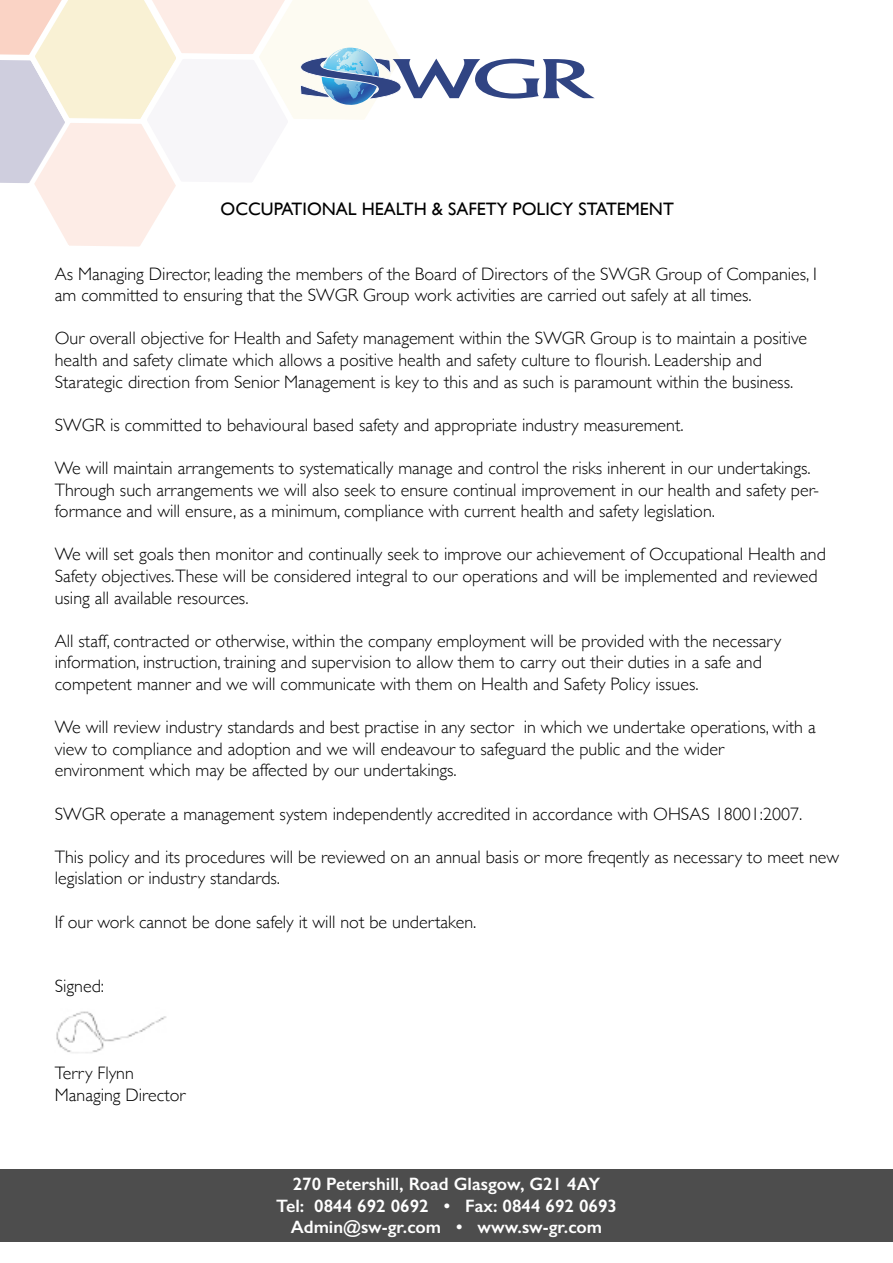
<style>
.page{position:relative;width:893px;height:1263px;background:#fff}
.page>*{position:absolute;margin:0;border:0;box-sizing:border-box;transform-origin:0 0}
.t1{font:300 18px/21.6px "Gill Sans";color:#000}
.t2{font:600 18px/21.6px "Gill Sans";color:#fff;text-align:center}
.t3{font:18px "Gill Sans";color:#000}
</style>
<div class="page">
<svg style="left:0;top:0;width:595px;height:247px"></svg>
<div style="left:0;top:1169px;width:893px;height:73px;background:#4d4d4d"></div>
<img style="left:56px;top:1011px;width:111px;height:42px">
<p class="t3" style="left:221px;top:198px;width:455px">OCCUPATIONAL HEALTH &amp; SAFETY POLICY STATEMENT</p>
<p class="t1" style="left:55px;top:262px;width:763px">As Managing Director, leading the members of the Board of Directors of the SWGR Group of Companies, I am committed to ensuring that the SWGR Group work activities are carried out safely at all times.</p>
<p class="t1" style="left:55px;top:327px;width:754px">Our overall objective for Health and Safety management within the SWGR Group is to maintain a positive health and safety climate which allows a positive health and safety culture to flourish. Leadership and<br>Starategic direction from Senior Management is key to this and as such is paramount within the business.</p>
<p class="t1" style="left:55px;top:413px;width:630px">SWGR is committed to behavioural based safety and appropriate industry measurement.</p>
<p class="t1" style="left:55px;top:456px;width:766px">We will maintain arrangements to systematically manage and control the risks inherent in our undertakings.<br>Through such arrangements we will also seek to ensure continual improvement in our health and safety per&shy;formance and will ensure, as a minimum, compliance with current health and safety legislation.</p>
<p class="t1" style="left:55px;top:543px;width:773px">We will set goals then monitor and continually seek to improve our achievement of Occupational Health and<br>Safety objectives.These will be considered integral to our operations and will be implemented and reviewed using all available resources.</p>
<p class="t1" style="left:55px;top:629px;width:728px">All staff, contracted or otherwise, within the company employment will be provided with the necessary information, instruction, training and supervision to allow them to carry out their duties in a safe and competent manner and we will communicate with them on Health and Safety Policy issues.</p>
<p class="t1" style="left:55px;top:716px;width:762px">We will review industry standards and best practise in any sector in which we undertake operations, with a view to compliance and adoption and we will endeavour to safeguard the public and the wider environment which may be affected by our undertakings.</p>
<p class="t1" style="left:55px;top:802px;width:749px">SWGR operate a management system independently accredited in accordance with OHSAS 18001:2007.</p>
<p class="t1" style="left:55px;top:845px;width:786px">This policy and its procedures will be reviewed on an annual basis or more freqently as necessary to meet new legislation or industry standards.</p>
<p class="t1" style="left:55px;top:910px;width:423px">If our work cannot be done safely it will not be undertaken.</p>
<p class="t1" style="left:55px;top:975px;width:51px">Signed:</p>
<p class="t1" style="left:55px;top:1061px;width:132px">Terry Flynn<br>Managing Director</p>
<p class="t2" style="left:276px;top:1173px;width:342px">270 Petershill, Road Glasgow, G21 4AY<br>Tel: 0844 692 0692 • Fax: 0844 692 0693<br>Admin@sw-gr.com • www.sw-gr.com</p>
</div>
